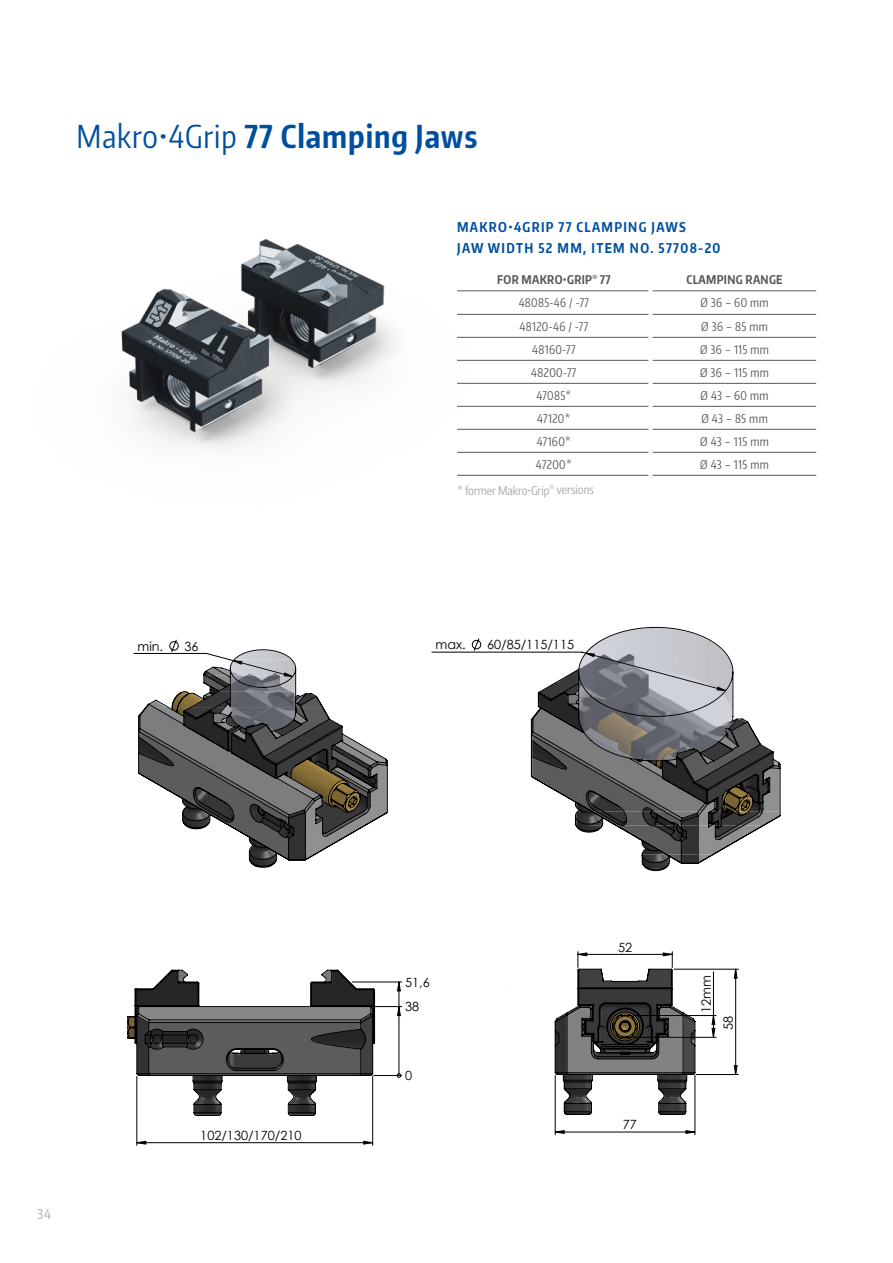
<style>
.page{position:relative;width:893px;height:1263px;background:#fff}
.page>*{position:absolute;margin:0;border:0;box-sizing:border-box;transform-origin:0 0}
.t1{font:700 31.5px "Encode Sans Compressed";letter-spacing:.03em;color:#004f9f}
.t2{font:700 13.5px/21px "Encode Sans Compressed";letter-spacing:.1em;color:#004f9f}
.t3{font:13.5px "Encode Sans Compressed";color:#a8a8a7}
.t4{font:12.75px "Century Gothic";color:#000}
.t5{font:12px "Encode Sans Compressed";letter-spacing:.03em;color:#575756}
.t6{font:700 12px "Encode Sans Compressed";letter-spacing:.03em;color:#575756}
.t7{font:12px "Encode Sans Compressed";color:#a8a8a7}
.s1{font-weight:400}
</style>
<div class="page">
<img style="left:121px;top:239px;width:396px;height:236px">
<svg style="left:127px;top:626px;width:654px;height:520px"></svg>
<hr style="left:457px;top:314px;width:191px;height:1px;background:#575756">
<hr style="left:653px;top:314px;width:163px;height:1px;background:#575756">
<hr style="left:457px;top:291px;width:191px;height:1px;background:#575756">
<hr style="left:653px;top:291px;width:163px;height:1px;background:#575756">
<hr style="left:457px;top:337px;width:191px;height:1px;background:#575756">
<hr style="left:653px;top:337px;width:163px;height:1px;background:#575756">
<hr style="left:457px;top:360px;width:191px;height:1px;background:#575756">
<hr style="left:653px;top:360px;width:163px;height:1px;background:#575756">
<hr style="left:457px;top:383px;width:191px;height:1px;background:#575756">
<hr style="left:653px;top:383px;width:163px;height:1px;background:#575756">
<hr style="left:457px;top:406px;width:191px;height:1px;background:#575756">
<hr style="left:653px;top:406px;width:163px;height:1px;background:#575756">
<hr style="left:457px;top:429px;width:191px;height:1px;background:#575756">
<hr style="left:653px;top:429px;width:163px;height:1px;background:#575756">
<hr style="left:457px;top:452px;width:191px;height:1px;background:#575756">
<hr style="left:653px;top:452px;width:163px;height:1px;background:#575756">
<hr style="left:457px;top:475px;width:191px;height:1px;background:#575756">
<hr style="left:653px;top:475px;width:163px;height:1px;background:#575756">
<h1 class="t1" style="left:77px;top:116px;width:402px"><span class="s1">Makro•4Grip</span> 77 Clamping Jaws</h1>
<p class="t2" style="left:457px;top:216px;width:265px">MAKRO•4GRIP 77 CLAMPING JAWS<br>JAW WIDTH 52 MM, ITEM NO. 57708-20</p>
<p class="t6" style="left:497px;top:272px;width:115px">FOR MAKRO•GRIP<sup>®</sup> 77</p>
<p class="t6" style="left:686px;top:272px;width:98px">CLAMPING RANGE</p>
<p class="t5" style="left:519px;top:295px;width:72px">48085-46 / -77</p>
<p class="t5" style="left:700px;top:295px;width:70px">Ø 36 – 60 mm</p>
<p class="t5" style="left:519px;top:319px;width:70px">48120-46 / -77</p>
<p class="t5" style="left:701px;top:319px;width:68px">Ø 36 – 85 mm</p>
<p class="t5" style="left:532px;top:342px;width:45px">48160-77</p>
<p class="t5" style="left:700px;top:342px;width:70px">Ø 36 – 115 mm</p>
<p class="t5" style="left:531px;top:365px;width:47px">48200-77</p>
<p class="t5" style="left:700px;top:365px;width:70px">Ø 36 – 115 mm</p>
<p class="t5" style="left:536px;top:388px;width:36px">47085*</p>
<p class="t5" style="left:701px;top:388px;width:70px">Ø 43 – 60 mm</p>
<p class="t5" style="left:537px;top:411px;width:35px">47120*</p>
<p class="t5" style="left:701px;top:411px;width:68px">Ø 43 – 85 mm</p>
<p class="t5" style="left:537px;top:434px;width:36px">47160*</p>
<p class="t5" style="left:700px;top:434px;width:70px">Ø 43 – 115 mm</p>
<p class="t5" style="left:536px;top:457px;width:37px">47200*</p>
<p class="t5" style="left:700px;top:457px;width:70px">Ø 43 – 115 mm</p>
<p class="t7" style="left:457px;top:482px;width:138px">* former Makro•Grip<sup>®</sup> versions</p>
<p class="t4" style="left:137px;top:637px;width:27px">min.</p>
<p class="t4" style="left:185px;top:637px;width:16px">36</p>
<p class="t4" style="left:435px;top:636px;width:32px">max.</p>
<p class="t4" style="left:487px;top:636px;width:89px">60/85/115/115</p>
<p class="t3" style="left:37px;top:1205px;width:16px">34</p>
<p class="t4" style="left:200px;top:1126px;width:103px">102/130/170/210</p>
<p class="t4" style="left:405px;top:973px;width:26px">51,6</p>
<p class="t4" style="left:405px;top:998px;width:16px">38</p>
<p class="t4" style="left:405px;top:1067px;width:9px">0</p>
<p class="t4" style="left:618px;top:938px;width:16px">52</p>
<p class="t4" style="left:623px;top:1116px;width:16px">77</p>
<p class="t4" style="left:697px;top:1013px;width:39px;rotate:-90deg">12mm</p>
<p class="t4" style="left:719px;top:1030px;width:16px;rotate:-90deg">58</p>
</div>
